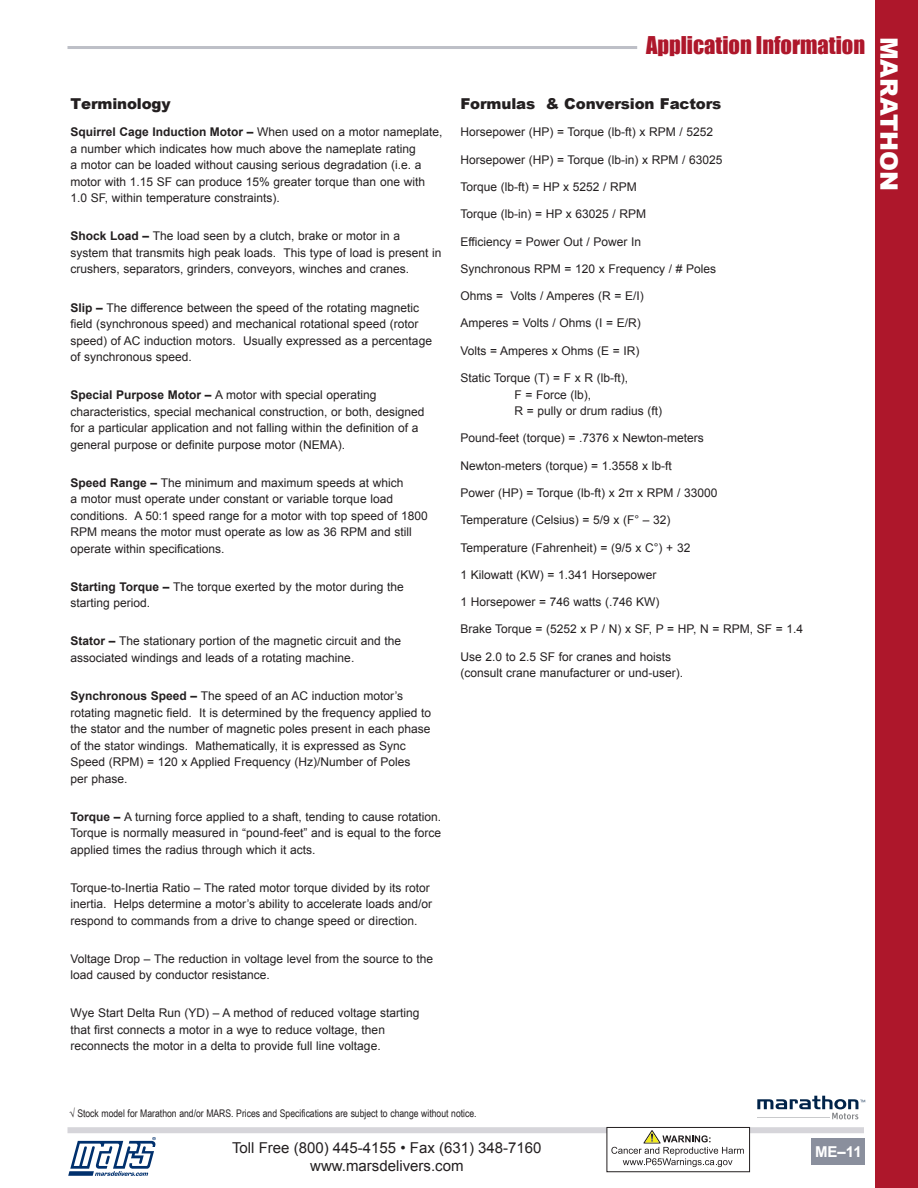
<style>
.page{position:relative;width:918px;height:1188px;background:#fff}
.page>*{position:absolute;margin:0;border:0;box-sizing:border-box;transform-origin:0 0}
.t1{font:900 24px "Arial";color:#fff}
.t2{font:22.5px "Impact";color:#ae172b}
.t3{font:15px/18px "Arial";color:#231f20;text-align:center}
.header_body_copy{font:900 15px "Arial";letter-spacing:-.01em;color:#231f20}
.t4{font:700 15px "Arial";color:#fff}
.body_copy_2{font:12px/16.5px "Arial";color:#231f20}
.body_copy{font:12px/16.5px "Arial";color:#231f20}
.t5{font:10.5px "Arial Narrow";color:#231f20}
.s1{font-weight:700}
</style>
<div class="page">
<div style="left:811px;top:1138px;width:54px;height:27px;background:#8a8f9d"></div>
<div style="left:68px;top:1127px;width:796px;height:6px;background:#d6d5da"></div>
<hr style="left:68px;top:46px;width:569px;height:3px;background:#bdbfc7">
<svg style="left:757px;top:1096px;width:108px;height:23px"></svg>
<hr style="left:757px;top:1117px;width:73px;height:1px;background:#c9cacc">
<svg style="left:68px;top:1137px;width:88px;height:39px"></svg>
<div style="left:607px;top:1127px;width:143px;height:45px;background:#fff"></div>
<svg style="left:611px;top:1130px;width:133px;height:37px"></svg>
<div style="left:607px;top:1127px;width:143px;height:45px;border:1px solid #231f20"></div>
<div style="left:875px;top:0;width:43px;height:1188px;background:#ae172b"></div>
<p class="header_body_copy" style="left:70px;top:93px;width:102px">Terminology</p>
<p class="body_copy_2" style="left:70px;top:124px;width:373px"><span class="s1">Squirrel Cage Induction Motor –</span> When used on a motor nameplate, a number which indicates how much above the nameplate rating<br>a motor can be loaded without causing serious degradation (i.e. a motor with 1.15 SF can produce 15% greater torque than one with 1.0 SF, within temperature constraints).</p>
<p class="body_copy_2" style="left:70px;top:228px;width:372px"><span class="s1">Shock Load –</span> The load seen by a clutch, brake or motor in a<br>system that transmits high peak loads. This type of load is present in crushers, separators, grinders, conveyors, winches and cranes.</p>
<p class="body_copy_2" style="left:70px;top:299px;width:363px"><span class="s1">Slip –</span> The difference between the speed of the rotating magnetic field (synchronous speed) and mechanical rotational speed (rotor speed) of AC induction motors. Usually expressed as a percentage of synchronous speed.</p>
<p class="body_copy_2" style="left:70px;top:387px;width:356px"><span class="s1">Special Purpose Motor –</span> A motor with special operating characteristics, special mechanical construction, or both, designed for a particular application and not falling within the definition of a general purpose or definite purpose motor (NEMA).</p>
<p class="body_copy_2" style="left:70px;top:474px;width:359px"><span class="s1">Speed Range –</span> The minimum and maximum speeds at which<br>a motor must operate under constant or variable torque load conditions. A 50:1 speed range for a motor with top speed of 1800<br>RPM means the motor must operate as low as 36 RPM and still operate within specifications.</p>
<p class="body_copy_2" style="left:70px;top:578px;width:335px"><span class="s1">Starting Torque –</span> The torque exerted by the motor during the starting period.</p>
<p class="body_copy_2" style="left:70px;top:633px;width:332px"><span class="s1">Stator –</span> The stationary portion of the magnetic circuit and the associated windings and leads of a rotating machine.</p>
<p class="body_copy_2" style="left:70px;top:688px;width:362px"><span class="s1">Synchronous Speed –</span> The speed of an AC induction motor’s rotating magnetic field. It is determined by the frequency applied to the stator and the number of magnetic poles present in each phase of the stator windings. Mathematically, it is expressed as Sync Speed (RPM) = 120 x Applied Frequency (Hz)/Number of Poles<br>per phase.</p>
<p class="body_copy_2" style="left:70px;top:808px;width:372px;text-align:justify"><span class="s1">Torque –</span> A turning force applied to a shaft, tending to cause rotation.<br>Torque is normally measured in “pound-feet” and is equal to the force applied times the radius through which it acts.</p>
<p class="body_copy_2" style="left:70px;top:879px;width:363px">Torque-to-Inertia Ratio – The rated motor torque divided by its rotor inertia. Helps determine a motor’s ability to accelerate loads and/or respond to commands from a drive to change speed or direction.</p>
<p class="body_copy_2" style="left:70px;top:950px;width:364px">Voltage Drop – The reduction in voltage level from the source to the load caused by conductor resistance.</p>
<p class="body_copy_2" style="left:70px;top:1005px;width:351px">Wye Start Delta Run (YD) – A method of reduced voltage starting that first connects a motor in a wye to reduce voltage, then reconnects the motor in a delta to provide full line voltage.</p>
<h2 class="t2" style="left:646px;top:28px;width:221px">Application Information</h2>
<p class="header_body_copy" style="left:460px;top:93px;width:263px">Formulas &amp; Conversion Factors</p>
<p class="body_copy" style="left:460px;top:124px;width:254px">Horsepower (HP) = Torque (lb-ft) x RPM / 5252</p>
<p class="body_copy" style="left:460px;top:151px;width:264px">Horsepower (HP) = Torque (lb-in) x RPM / 63025</p>
<p class="body_copy" style="left:460px;top:179px;width:178px">Torque (lb-ft) = HP x 5252 / RPM</p>
<p class="body_copy" style="left:460px;top:206px;width:187px">Torque (lb-in) = HP x 63025 / RPM</p>
<p class="body_copy" style="left:460px;top:233px;width:182px">Efficiency = Power Out / Power In</p>
<p class="body_copy" style="left:460px;top:260px;width:257px">Synchronous RPM = 120 x Frequency / # Poles</p>
<p class="body_copy" style="left:460px;top:288px;width:185px">Ohms = Volts / Amperes (R = E/I)</p>
<p class="body_copy" style="left:460px;top:315px;width:182px">Amperes = Volts / Ohms (I = E/R)</p>
<p class="body_copy" style="left:460px;top:342px;width:181px">Volts = Amperes x Ohms (E = IR)</p>
<p class="body_copy" style="left:514px;top:370px;width:149px;text-indent:-54px">Static Torque (T) = F x R (lb-ft),<br>F = Force (lb),<br>R = pully or drum radius (ft)</p>
<p class="body_copy" style="left:460px;top:430px;width:245px">Pound-feet (torque) = .7376 x Newton-meters</p>
<p class="body_copy" style="left:460px;top:457px;width:213px">Newton-meters (torque) = 1.3558 x lb-ft</p>
<p class="body_copy" style="left:460px;top:485px;width:259px">Power (HP) = Torque (lb-ft) x 2π x RPM / 33000</p>
<p class="body_copy" style="left:460px;top:512px;width:212px">Temperature (Celsius) = 5/9 x (F° – 32)</p>
<p class="body_copy" style="left:460px;top:539px;width:231px">Temperature (Fahrenheit) = (9/5 x C°) + 32</p>
<p class="body_copy" style="left:460px;top:566px;width:198px">1 Kilowatt (KW) = 1.341 Horsepower</p>
<p class="body_copy" style="left:460px;top:594px;width:201px">1 Horsepower = 746 watts (.746 KW)</p>
<p class="body_copy" style="left:460px;top:621px;width:344px">Brake Torque = (5252 x P / N) x SF, P = HP, N = RPM, SF = 1.4</p>
<p class="body_copy" style="left:460px;top:648px;width:224px">Use 2.0 to 2.5 SF for cranes and hoists (consult crane manufacturer or und-user).</p>
<h1 class="t1" style="left:907px;top:37px;width:156px;rotate:90deg">MARATHON</h1>
<p class="t5" style="left:69px;top:1105px;width:409px">√ Stock model for Marathon and/or MARS. Prices and Specifications are subject to change without notice.</p>
<p class="t3" style="left:232px;top:1139px;width:311px">Toll Free (800) 445-4155 • Fax (631) 348-7160 www.marsdelivers.com</p>
<p class="t4" style="left:815px;top:1143px;width:48px">ME–11</p>
</div>
